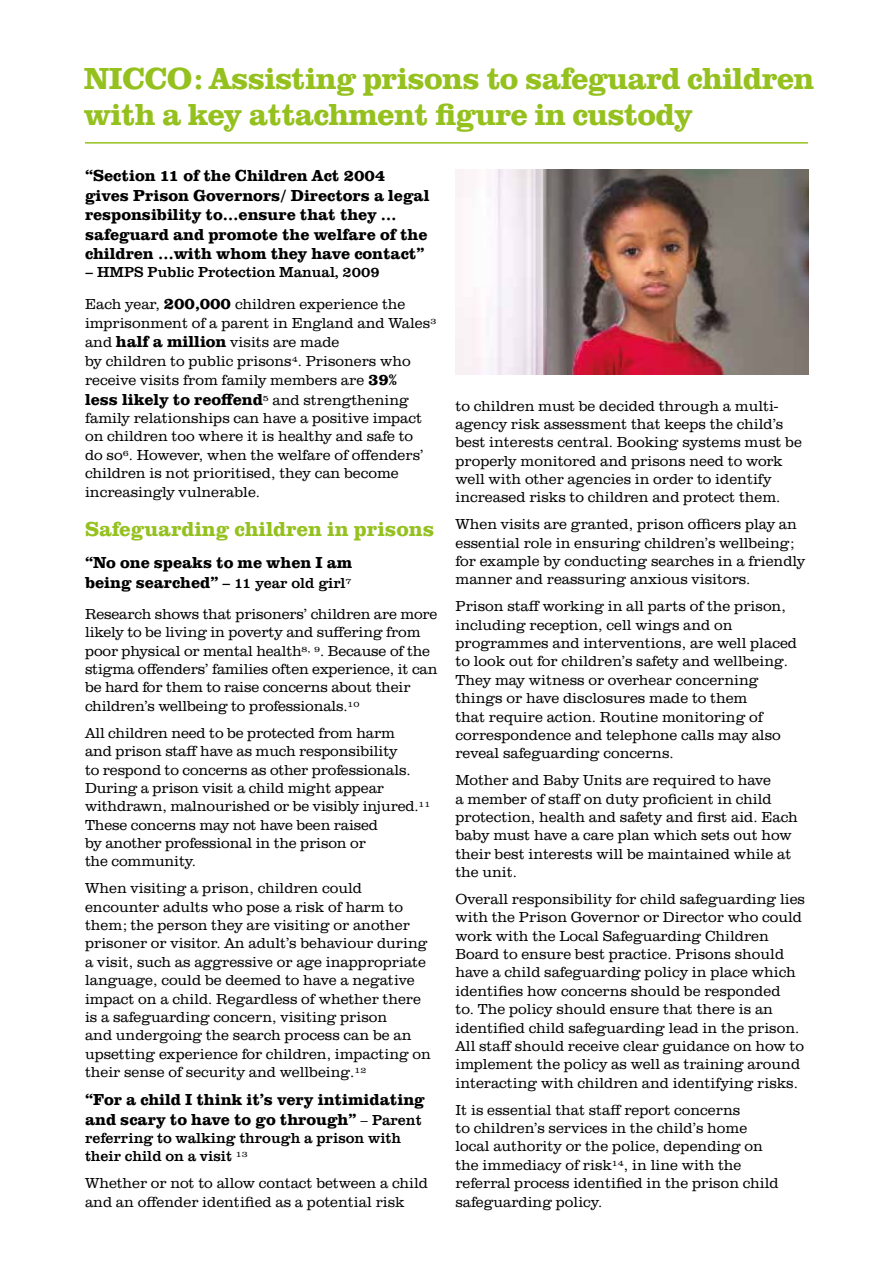
<style>
.page{position:relative;width:893px;height:1263px;background:#fff}
.page>*{position:absolute;margin:0;border:0;box-sizing:border-box;transform-origin:0 0}
.t1{font:700 31.5px/36px "URW Clarendon TOT";letter-spacing:-.02em;color:#95c11f}
.t2{font:700 21px "URW Clarendon TOT";color:#95c11f}
.t3{font:700 16.5px/19.5px "URW Clarendon TOT";color:#000}
.t4{font:300 15px/18.5px "URW Clarendon TOT";color:#000}
.t5{font:15px/32.2px "URW Clarendon TOT";color:#000}
.s1{font-weight:300}
.s2{font-weight:700;font-size:16.5px}
.s3{font-weight:300;font-size:15px}
.s4{font-weight:400;font-size:15px}
</style>
<div class="page">
<hr style="left:85px;top:142px;width:723px;height:2px;background:#95c11f">
<img style="left:455px;top:169px;width:353px;height:205px">
<h1 class="t1" style="left:84px;top:61px;width:732px">NICCO: Assisting prisons to safeguard children with a key attachment figure in custody</h1>
<p class="t3" style="left:85px;top:166px;width:346px">“Section 11 of the Children Act 2004 gives Prison Governors/ Directors a legal responsibility to…ensure that they … safeguard and promote the welfare of the children …with whom they have contact”</p>
<p class="t5" style="left:85px;top:256px;width:322px">– HMPS Public Protection Manual, 2009<br><span class="s1">Each year,</span> <span class="s2">200,000</span> <span class="s1">children experience the</span></p>
<p class="t4" style="left:85px;top:313px;width:353px;line-height:19.2px">imprisonment of a parent in England and Wales3 and <span class="s2">half a million</span> visits are made<br>by children to public prisons4. Prisoners who receive visits from family members are <span class="s2">39%</span></p>
<p class="t3" style="left:85px;top:390px;width:325px">less likely to reoffend<span class="s3">5 and strengthening</span></p>
<p class="t4" style="left:85px;top:409px;width:340px">family relationships can have a positive impact on children too where it is healthy and safe to do so6. However, when the welfare of offenders’ children is not prioritised, they can become increasingly vulnerable.</p>
<h2 class="t2" style="left:85px;top:517px;width:351px">Safeguarding children in prisons</h2>
<p class="t3" style="left:85px;top:553px;width:269px">“No one speaks to me when I am being searched” <span class="s4">– 11 year old girl</span><span class="s3">7</span></p>
<p class="t4" style="left:85px;top:605px;width:354px">Research shows that prisoners’ children are more likely to be living in poverty and suffering from poor physical or mental health8, 9. Because of the stigma offenders’ families often experience, it can be hard for them to raise concerns about their children’s wellbeing to professionals.10</p>
<p class="t4" style="left:85px;top:724px;width:347px">All children need to be protected from harm<br>and prison staff have as much responsibility<br>to respond to concerns as other professionals.<br>During a prison visit a child might appear withdrawn, malnourished or be visibly injured.11<br>These concerns may not have been raised<br>by another professional in the prison or<br>the community.</p>
<p class="t4" style="left:85px;top:879px;width:347px">When visiting a prison, children could encounter adults who pose a risk of harm to them; the person they are visiting or another prisoner or visitor. An adult’s behaviour during a visit, such as aggressive or age inappropriate language, could be deemed to have a negative impact on a child. Regardless of whether there is a safeguarding concern, visiting prison<br>and undergoing the search process can be an upsetting experience for children, impacting on their sense of security and wellbeing.12</p>
<p class="t3" style="left:85px;top:1090px;width:341px">“For a child I think it’s very intimidating and scary to have to go through” <span class="s3">–</span> <span class="s4">Parent</span></p>
<p class="t5" style="left:85px;top:1129px;width:318px;line-height:18.3px">referring to walking through a prison with their child on a visit <span class="s1">13</span></p>
<p class="t4" style="left:85px;top:1174px;width:344px">Whether or not to allow contact between a child and an offender identified as a potential risk</p>
<p class="t4" style="left:455px;top:397px;width:348px">to children must be decided through a multi&shy;agency risk assessment that keeps the child’s best interests central. Booking systems must be properly monitored and prisons need to work well with other agencies in order to identify increased risks to children and protect them.</p>
<p class="t4" style="left:455px;top:515px;width:351px">When visits are granted, prison officers play an essential role in ensuring children’s wellbeing; for example by conducting searches in a friendly manner and reassuring anxious visitors.</p>
<p class="t4" style="left:455px;top:597px;width:343px">Prison staff working in all parts of the prison, including reception, cell wings and on programmes and interventions, are well placed to look out for children’s safety and wellbeing.<br>They may witness or overhear concerning things or have disclosures made to them<br>that require action. Routine monitoring of correspondence and telephone calls may also reveal safeguarding concerns.</p>
<p class="t4" style="left:455px;top:771px;width:344px">Mother and Baby Units are required to have<br>a member of staff on duty proficient in child protection, health and safety and first aid. Each baby must have a care plan which sets out how their best interests will be maintained while at the unit.</p>
<p class="t4" style="left:455px;top:890px;width:351px">Overall responsibility for child safeguarding lies with the Prison Governor or Director who could work with the Local Safeguarding Children Board to ensure best practice. Prisons should have a child safeguarding policy in place which identifies how concerns should be responded<br>to. The policy should ensure that there is an identified child safeguarding lead in the prison.<br>All staff should receive clear guidance on how to implement the policy as well as training around interacting with children and identifying risks.</p>
<p class="t4" style="left:455px;top:1101px;width:325px">It is essential that staff report concerns<br>to children’s services in the child’s home local authority or the police, depending on the immediacy of risk14, in line with the referral process identified in the prison child safeguarding policy.</p>
</div>
